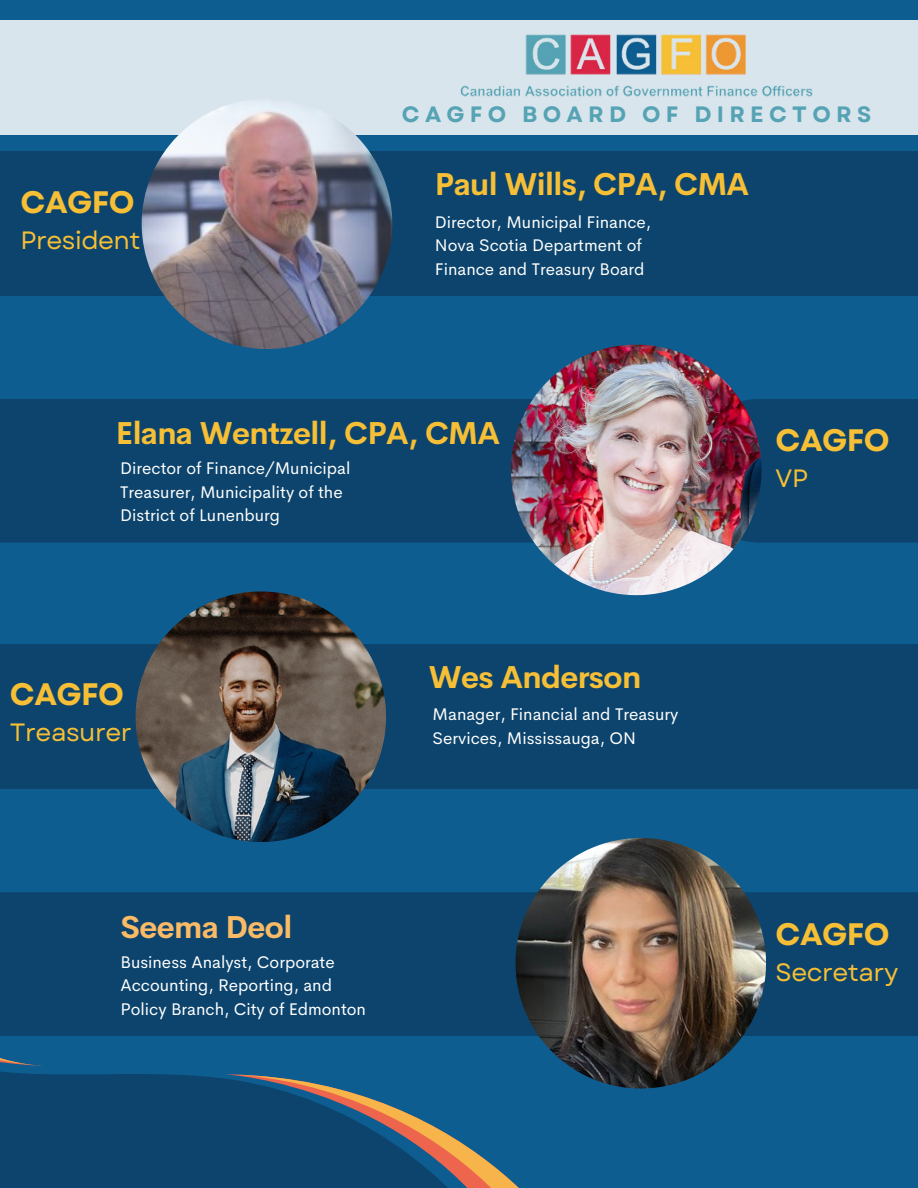
<style>
.page{position:relative;width:918px;height:1188px;background:#0e5d90}
.page>*{position:absolute;margin:0;border:0;box-sizing:border-box;transform-origin:0 0}
.t1{font:700 31.05px "Cerebri Sans";letter-spacing:-.02em;color:#f6bf35}
.t2{font:700 31.05px "Garet";letter-spacing:-.02em;color:#f6bf35}
.t3{font:700 31.05px "Cerebri Sans";letter-spacing:-.02em;color:#faba66}
.t4{font:25.05px "Garet";letter-spacing:-.02em;color:#f6bf35}
.t5{font:700 22.2px "Garet";letter-spacing:.24em;color:#55a3b4}
.t6{font:16.95px/23.7px "Cerebri Sans";color:#fefefd}
.t7{font:16.95px/23.2px "Cerebri Sans";color:#fff}
</style>
<div class="page">
<div style="left:0;top:152px;width:918px;height:144px;background:#0c446d"></div>
<div style="left:0;top:20px;width:918px;height:115px;background:#d9e5ec"></div>
<img style="left:142px;top:102px;width:250px;height:247px">
<div style="left:0;top:399px;width:511px;height:144px;background:#0c446d"></div>
<div style="left:688px;top:399px;width:230px;height:144px;background:#0c446d"></div>
<img style="left:511px;top:345px;width:251px;height:250px">
<div style="left:0;top:645px;width:918px;height:144px;background:#0c446d"></div>
<img style="left:136px;top:592px;width:250px;height:250px">
<div style="left:0;top:1071px;width:225px;height:117px;background:#0c446d"></div>
<svg style="left:225px;top:1074px;width:294px;height:114px"></svg>
<svg style="left:0;top:1058px;width:41px;height:8px"></svg>
<div style="left:0;top:892px;width:918px;height:144px;background:#0c446d"></div>
<img style="left:516px;top:838px;width:250px;height:251px">
<img style="left:460px;top:34px;width:353px;height:63px">
<p class="t2" style="left:21px;top:180px;width:115px">CAGFO</p>
<p class="t4" style="left:21px;top:222px;width:122px">President</p>
<p class="t5" style="left:402px;top:99px;width:471px">CAGFO BOARD OF DIRECTORS</p>
<p class="t1" style="left:435px;top:164px;width:316px">Paul Wills, CPA, CMA</p>
<p class="t6" style="left:435px;top:210px;width:218px">Director, Municipal Finance,<br>Nova Scotia Department of<br>Finance and Treasury Board</p>
<p class="t1" style="left:116px;top:413px;width:386px">Elana Wentzell, CPA, CMA</p>
<p class="t6" style="left:120px;top:456px;width:232px">Director of Finance/Municipal<br>Treasurer, Municipality of the<br>District of Lunenburg</p>
<p class="t2" style="left:10px;top:672px;width:115px">CAGFO</p>
<p class="t4" style="left:10px;top:714px;width:123px">Treasurer</p>
<p class="t1" style="left:429px;top:657px;width:214px">Wes Anderson</p>
<p class="t7" style="left:433px;top:703px;width:247px">Manager, Financial and Treasury<br>Services, Mississauga, ON</p>
<p class="t3" style="left:120px;top:906px;width:173px">Seema Deol</p>
<p class="t7" style="left:120px;top:950px;width:247px">Business Analyst, Corporate<br>Accounting, Reporting, and<br>Policy Branch, City of Edmonton</p>
<p class="t2" style="left:776px;top:418px;width:115px">CAGFO</p>
<p class="t4" style="left:776px;top:461px;width:34px">VP</p>
<p class="t2" style="left:776px;top:912px;width:115px">CAGFO</p>
<p class="t4" style="left:776px;top:954px;width:124px">Secretary</p>
</div>
